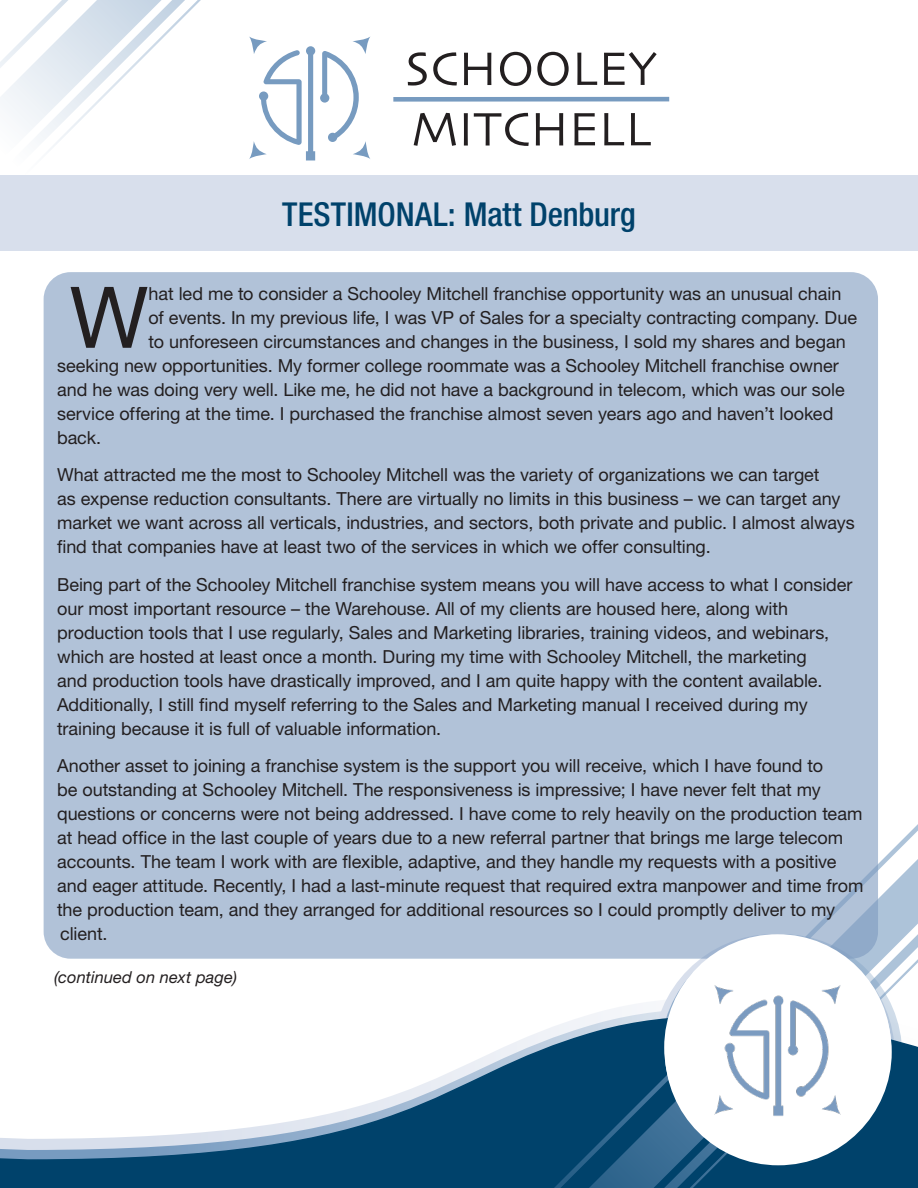
<style>
.page{position:relative;width:918px;height:1188px;background:#fff}
.page>*{position:absolute;margin:0;border:0;box-sizing:border-box;transform-origin:0 0}
.t1{font:85.2px "Helvetica Neue";color:#231f20}
.t2{font:500 condensed 33px "Helvetica Neue";color:#00426b}
.t3{font:18px/24px "Helvetica Neue";letter-spacing:-.005em;color:#231f20}
.t4{font:italic 16.5px "Helvetica Neue";letter-spacing:.005em;color:#231f20}
</style>
<div class="page">
<svg style="left:0;top:1128px;width:247px;height:60px;background:#5c85a3"></svg>
<svg style="left:0;top:0;width:593px;height:310px"></svg>
<svg style="left:247px;top:1099px;width:135px;height:89px"></svg>
<svg style="left:382px;top:824px;width:536px;height:364px"></svg>
<div style="left:44px;top:272px;width:834px;height:687px;background:#b1c2d8;border-radius:27px"></div>
<div style="left:664px;top:934px;width:227px;height:227px;background:#fff;border-radius:50%"></div>
<img style="left:714px;top:985px;width:127px;height:131px">
<svg style="left:408px;top:52px;width:19px;height:34px"></svg>
<svg style="left:433px;top:52px;width:24px;height:33px"></svg>
<svg style="left:464px;top:53px;width:27px;height:32px"></svg>
<svg style="left:500px;top:52px;width:31px;height:34px"></svg>
<svg style="left:537px;top:52px;width:32px;height:34px"></svg>
<svg style="left:577px;top:53px;width:20px;height:32px"></svg>
<svg style="left:604px;top:52px;width:53px;height:33px"></svg>
<svg style="left:414px;top:113px;width:42px;height:33px"></svg>
<svg style="left:464px;top:113px;width:4px;height:33px"></svg>
<svg style="left:474px;top:113px;width:55px;height:33px"></svg>
<svg style="left:536px;top:113px;width:27px;height:32px"></svg>
<svg style="left:574px;top:113px;width:21px;height:32px"></svg>
<svg style="left:604px;top:113px;width:20px;height:32px"></svg>
<svg style="left:631px;top:113px;width:20px;height:32px"></svg>
<div style="left:393px;top:97px;width:276px;height:5px;background:#779bc0"></div>
<svg style="left:249px;top:36px;width:122px;height:124px"></svg>
<div style="left:0;top:175px;width:918px;height:76px;background:#d8dfec"></div>
<h2 class="t2" style="left:282px;top:194px;width:355px">TESTIMONAL: Matt Denburg</h2>
<h1 class="t1" style="left:70px;top:267px;width:80px">W</h1>
<p class="t3" style="left:149px;top:281px;width:694px">hat led me to consider a Schooley Mitchell franchise opportunity was an unusual chain</p>
<p class="t3" style="left:149px;top:305px;width:710px">of events. In my previous life, I was VP of Sales for a specialty contracting company. Due</p>
<p class="t3" style="left:149px;top:329px;width:699px">to unforeseen circumstances and changes in the business, I sold my shares and began</p>
<p class="t3" style="left:57px;top:353px;width:783px">seeking new opportunities. My former college roommate was a Schooley Mitchell franchise owner</p>
<p class="t3" style="left:57px;top:377px;width:789px">and he was doing very well. Like me, he did not have a background in telecom, which was our sole</p>
<p class="t3" style="left:57px;top:401px;width:778px">service offering at the time. I purchased the franchise almost seven years ago and haven’t looked</p>
<p class="t3" style="left:57px;top:425px;width:46px">back.</p>
<p class="t3" style="left:57px;top:463px;width:799px">What attracted me the most to Schooley Mitchell was the variety of organizations we can target<br>as expense reduction consultants. There are virtually no limits in this business – we can target any market we want across all verticals, industries, and sectors, both private and public. I almost always find that companies have at least two of the services in which we offer consulting.</p>
<p class="t3" style="left:57px;top:572px;width:797px">Being part of the Schooley Mitchell franchise system means you will have access to what I consider our most important resource – the Warehouse. All of my clients are housed here, along with production tools that I use regularly, Sales and Marketing libraries, training videos, and webinars, which are hosted at least once a month. During my time with Schooley Mitchell, the marketing<br>and production tools have drastically improved, and I am quite happy with the content available.<br>Additionally, I still find myself referring to the Sales and Marketing manual I received during my training because it is full of valuable information.</p>
<p class="t3" style="left:57px;top:754px;width:808px">Another asset to joining a franchise system is the support you will receive, which I have found to<br>be outstanding at Schooley Mitchell. The responsiveness is impressive; I have never felt that my questions or concerns were not being addressed. I have come to rely heavily on the production team at head office in the last couple of years due to a new referral partner that brings me large telecom accounts. The team I work with are flexible, adaptive, and they handle my requests with a positive and eager attitude. Recently, I had a last-minute request that required extra manpower and time from the production team, and they arranged for additional resources so I could promptly deliver to my client.</p>
<p class="t4" style="left:54px;top:967px;width:184px">(continued on next page)</p>
</div>
